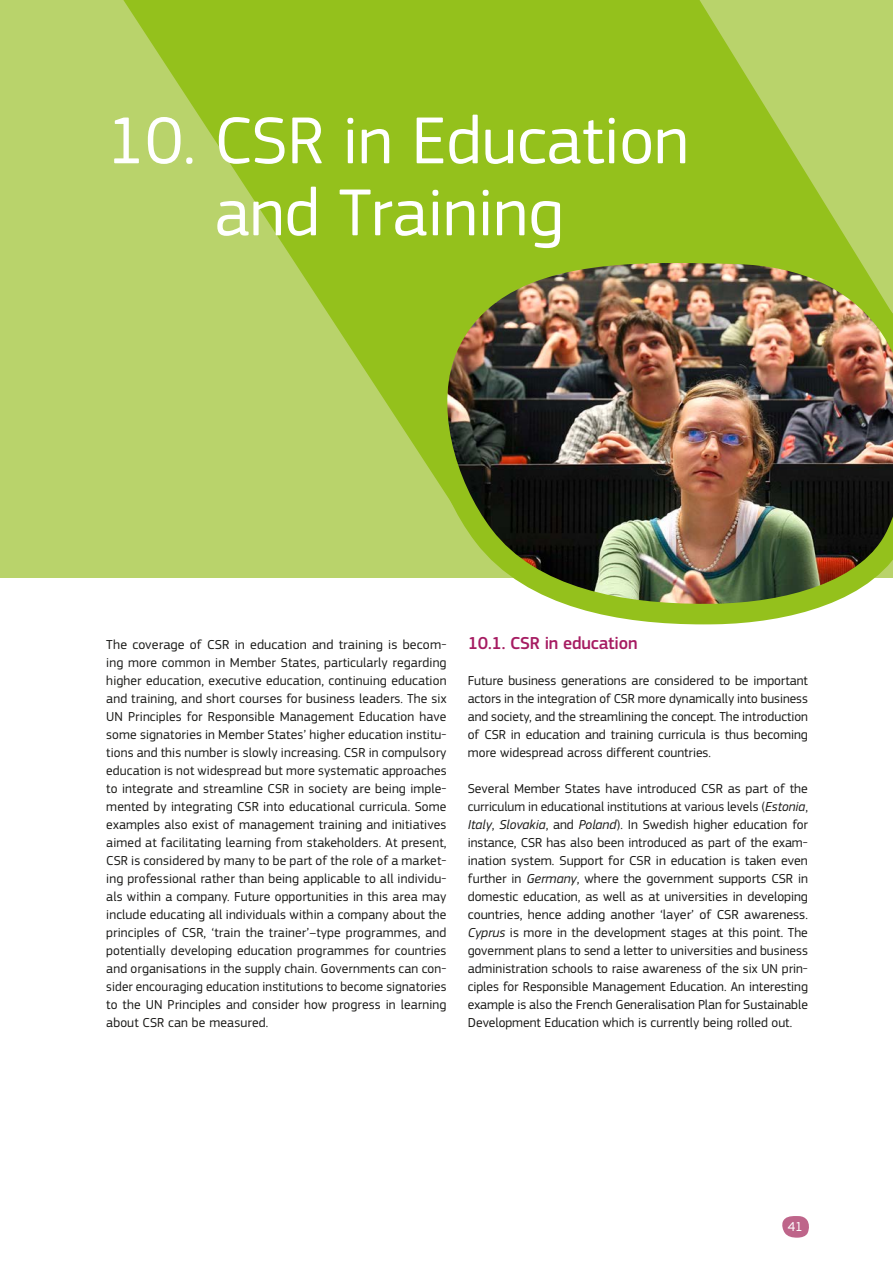
<style>
.page{position:relative;width:893px;height:1263px;background:#fff}
.page>*{position:absolute;margin:0;border:0;box-sizing:border-box;transform-origin:0 0}
.t1{font:69px/72px "EC Square Sans Pro";color:#fff;text-align:center}
.t2{font:500 18px "EC Square Sans Pro";letter-spacing:-.01em;color:#a61c62}
.Body{font:13.5px/18px "EC Square Sans Pro";color:#1a1a18;text-align:justify}
.t3{font:13.5px "EC Square Sans Pro";color:#fff}
.s1{font-style:italic}
</style>
<div class="page">
<div style="left:0;top:0;width:893px;height:577px;background:#b9d36b"></div>
<svg style="left:123px;top:0;width:719px;height:416px;fill:#94c11c"></svg>
<svg style="left:782px;top:1216px;width:27px;height:22px"></svg>
<img style="left:395px;top:232px;width:498px;height:393px">
<p class="t1" style="left:106px;top:105px;width:584px">10. CSR in Education and Training</p>
<p class="Body" style="left:106px;top:636px;width:342px">The coverage of CSR in education and training is becom&shy;ing more common in Member States, particularly regarding higher education, executive education, continuing education and training, and short courses for business leaders. The six UN Principles for Responsible Management Education have some signatories in Member States’ higher education institu&shy;tions and this number is slowly increasing. CSR in compulsory education is not widespread but more systematic approaches to integrate and streamline CSR in society are being imple&shy;mented by integrating CSR into educational curricula. Some examples also exist of management training and initiatives aimed at facilitating learning from stakeholders. At present, CSR is considered by many to be part of the role of a market&shy;ing professional rather than being applicable to all individu&shy;als within a company. Future opportunities in this area may include educating all individuals within a company about the principles of CSR, ‘train the trainer’–type programmes, and potentially developing education programmes for countries and organisations in the supply chain. Governments can con&shy;sider encouraging education institutions to become signatories to the UN Principles and consider how progress in learning about CSR can be measured.</p>
<p class="t2" style="left:468px;top:633px;width:171px">10.1. CSR in education</p>
<p class="Body" style="left:468px;top:672px;width:342px">Future business generations are considered to be important actors in the integration of CSR more dynamically into business and society, and the streamlining the concept. The introduction of CSR in education and training curricula is thus becoming more widespread across different countries.</p>
<p class="Body" style="left:468px;top:780px;width:342px">Several Member States have introduced CSR as part of the curriculum in educational institutions at various levels (<span class="s1">Estonia</span>, <span class="s1">Italy</span>, <span class="s1">Slovakia</span>, and <span class="s1">Poland</span>). In Swedish higher education for instance, CSR has also been introduced as part of the exam&shy;ination system. Support for CSR in education is taken even further in <span class="s1">Germany</span>, where the government supports CSR in domestic education, as well as at universities in developing countries, hence adding another ‘layer’ of CSR awareness.<br><span class="s1">Cyprus</span> is more in the development stages at this point. The government plans to send a letter to universities and business administration schools to raise awareness of the six UN prin&shy;ciples for Responsible Management Education. An interesting example is also the French Generalisation Plan for Sustainable Development Education which is currently being rolled out.</p>
<p class="t3" style="left:788px;top:1218px;width:17px">41</p>
</div>
